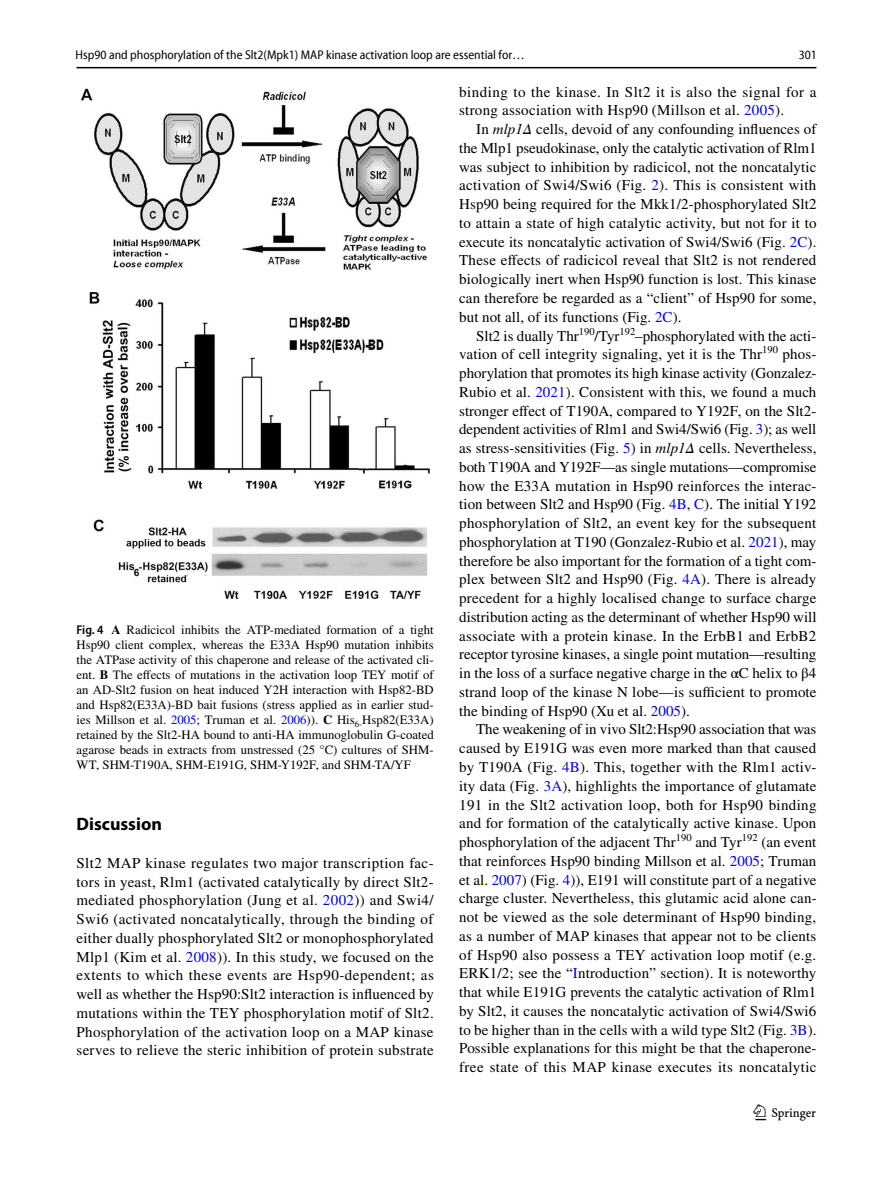
<style>
.page{position:relative;width:893px;height:1187px;background:#fff}
.page>*{position:absolute;margin:0;border:0;box-sizing:border-box;transform-origin:0 0}
.t1{font:22.5px "Springnew Regular 3";color:#000}
.t2{font:700 18px "Myriad Pro";color:#000}
.t3{font:15px/18.8px "STIX";letter-spacing:.02em;color:#000;text-align:justify}
.t4{font:12.75px/15px "STIX";color:#000;text-align:justify}
.t5{font:semi-condensed 12.75px "Myriad Pro Unic";color:#000}
.s1{font-family:"Myriad Pro";font-weight:600;font-stretch:semi-condensed}
.s2{font-weight:700}
.s3{color:#00f}
.s4{font-style:italic}
</style>
<div class="page">
<hr style="left:77px;top:67px;width:739px;height:1px;background:#000">
<img style="left:81px;top:88px;width:348px;height:511px">
<p class="t5" style="left:76px;top:50px;width:451px">Hsp90 and phosphorylation of the Slt2(Mpk1) MAP kinase activation loop are essential for…</p>
<p class="t5" style="left:799px;top:50px;width:20px">301</p>
<p class="t4" style="left:77px;top:623px;width:359px"><span class="s1">Fig. 4</span> <span class="s2">A</span> Radicicol inhibits the ATP-mediated formation of a tight Hsp90 client complex, whereas the E33A Hsp90 mutation inhibits the ATPase activity of this chaperone and release of the activated cli&shy;ent. <span class="s2">B</span> The effects of mutations in the activation loop TEY motif of an AD-Slt2 fusion on heat induced Y2H interaction with Hsp82-BD and Hsp82(E33A)-BD bait fusions (stress applied as in earlier stud&shy;ies Millson et al. <span class="s3">2005</span>; Truman et al. <span class="s3">2006</span>)). <span class="s2">C</span> His<sub>6-</sub>Hsp82(E33A) retained by the Slt2-HA bound to anti-HA immunoglobulin G-coated agarose beads in extracts from unstressed (25 °C) cultures of SHM-WT, SHM-T190A, SHM-E191G, SHM-Y192F, and SHM-TA/YF</p>
<p class="t2" style="left:77px;top:812px;width:87px">Discussion</p>
<p class="t3" style="left:77px;top:854px;width:359px">Slt2 MAP kinase regulates two major transcription fac&shy;tors in yeast, Rlm1 (activated catalytically by direct Slt2- mediated phosphorylation (Jung et al. <span class="s3">2002</span>)) and Swi4/ Swi6 (activated noncatalytically, through the binding of either dually phosphorylated Slt2 or monophosphorylated Mlp1 (Kim et al. <span class="s3">2008</span>)). In this study, we focused on the extents to which these events are Hsp90-dependent; as well as whether the Hsp90:Slt2 interaction is influenced by mutations within the TEY phosphorylation motif of Slt2.<br>Phosphorylation of the activation loop on a MAP kinase serves to relieve the steric inhibition of protein substrate</p>
<p class="t3" style="left:459px;top:83px;width:359px">binding to the kinase. In Slt2 it is also the signal for a strong association with Hsp90 (Millson et al. <span class="s3">2005</span>).</p>
<p class="t3" style="left:459px;top:121px;width:359px;text-indent:17px">In <span class="s4">mlp1Δ</span> cells, devoid of any confounding influences of the Mlp1 pseudokinase, only the catalytic activation of Rlm1 was subject to inhibition by radicicol, not the noncatalytic activation of Swi4/Swi6 (Fig. <span class="s3">2</span>). This is consistent with Hsp90 being required for the Mkk1/2-phosphorylated Slt2 to attain a state of high catalytic activity, but not for it to execute its noncatalytic activation of Swi4/Swi6 (Fig. <span class="s3">2C</span>).<br>These effects of radicicol reveal that Slt2 is not rendered biologically inert when Hsp90 function is lost. This kinase can therefore be regarded as a “client” of Hsp90 for some, but not all, of its functions (Fig. <span class="s3">2C</span>).</p>
<p class="t3" style="left:459px;top:327px;width:359px;text-indent:17px">Slt2 is dually Thr<sup>190</sup>/Tyr<sup>192</sup>–phosphorylated with the acti&shy;vation of cell integrity signaling, yet it is the Thr<sup>190</sup> phos&shy;phorylation that promotes its high kinase activity (Gonzalez-Rubio et al. <span class="s3">2021</span>). Consistent with this, we found a much stronger effect of T190A, compared to Y192F, on the Slt2- dependent activities of Rlm1 and Swi4/Swi6 (Fig. <span class="s3">3</span>); as well as stress-sensitivities (Fig. <span class="s3">5</span>) in <span class="s4">mlp1Δ</span> cells. Nevertheless, both T190A and Y192F—as single mutations—compromise how the E33A mutation in Hsp90 reinforces the interac&shy;tion between Slt2 and Hsp90 (Fig. <span class="s3">4B</span>, <span class="s3">C</span>). The initial Y192 phosphorylation of Slt2, an event key for the subsequent phosphorylation at T190 (Gonzalez-Rubio et al. <span class="s3">2021</span>), may therefore be also important for the formation of a tight com&shy;plex between Slt2 and Hsp90 (Fig. <span class="s3">4A</span>). There is already precedent for a highly localised change to surface charge distribution acting as the determinant of whether Hsp90 will associate with a protein kinase. In the ErbB1 and ErbB2 receptor tyrosine kinases, a single point mutation—resulting in the loss of a surface negative charge in the αC helix to β4 strand loop of the kinase N lobe—is sufficient to promote the binding of Hsp90 (Xu et al. <span class="s3">2005</span>).</p>
<p class="t3" style="left:459px;top:721px;width:359px;text-indent:17px">The weakening of in vivo Slt2:Hsp90 association that was caused by E191G was even more marked than that caused by T190A (Fig. <span class="s3">4B</span>). This, together with the Rlm1 activ&shy;ity data (Fig. <span class="s3">3A</span>), highlights the importance of glutamate 191 in the Slt2 activation loop, both for Hsp90 binding and for formation of the catalytically active kinase. Upon phosphorylation of the adjacent Thr<sup>190</sup> and Tyr<sup>192</sup> (an event that reinforces Hsp90 binding Millson et al. <span class="s3">2005</span>; Truman et al. <span class="s3">2007</span>) (Fig. <span class="s3">4</span>)), E191 will constitute part of a negative charge cluster. Nevertheless, this glutamic acid alone can&shy;not be viewed as the sole determinant of Hsp90 binding, as a number of MAP kinases that appear not to be clients of Hsp90 also possess a TEY activation loop motif (e.g.<br>ERK1/2; see the “<span class="s3">I</span>ntroduction” section). It is noteworthy that while E191G prevents the catalytic activation of Rlm1 by Slt2, it causes the noncatalytic activation of Swi4/Swi6 to be higher than in the cells with a wild type Slt2 (Fig. <span class="s3">3B</span>).<br>Possible explanations for this might be that the chaperone&shy;free state of this MAP kinase executes its noncatalytic</p>
<h1 class="t1" style="left:755px;top:1104px;width:62px">1 3</h1>
</div>
